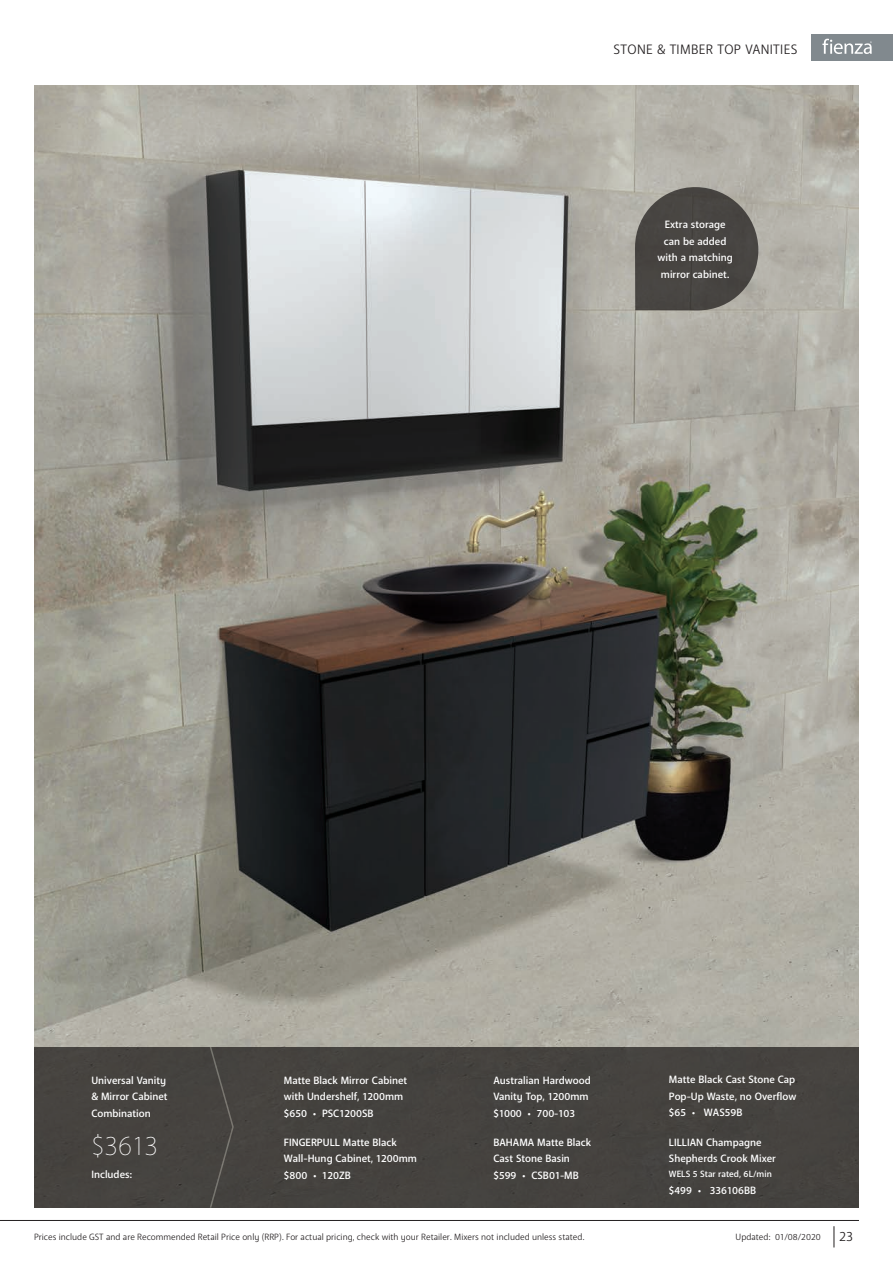
<style>
.page{position:relative;width:893px;height:1263px;background:#fff}
.page>*{position:absolute;margin:0;border:0;box-sizing:border-box;transform-origin:0 0}
.listings{font:100 27px "Anago";color:#fff}
.t1{font:13.5px "Anago";letter-spacing:.025em;color:#231f20}
.listings-2{font:500 10.5px/16.5px "Anago";color:#fff}
.PRICE___CODE{font:500 10.5px/16.5px "Anago";color:#fff;text-align:center}
.t2{font:9px "Anago";color:#231f20}
.listings-3{font:500 9px "Anago";color:#fff}
</style>
<div class="page">
<img style="left:34px;top:85px;width:825px;height:962px">
<div style="left:34px;top:1047px;width:825px;height:161px;background:#45433f"></div>
<svg style="left:209px;top:1045px;width:26px;height:163px"></svg>
<svg style="left:635px;top:187px;width:124px;height:123px"></svg>
<div style="left:811px;top:34px;width:82px;height:27px;background:#81898e"></div>
<svg style="left:822px;top:39px;width:50px;height:15px"></svg>
<svg style="left:834px;top:1226px;width:1px;height:21px"></svg>
<hr style="left:0;top:1220px;width:859px;height:1px;background:#231f20">
<p class="t1" style="left:613px;top:41px;width:185px">STONE &amp; TIMBER TOP VANITIES</p>
<p class="PRICE___CODE" style="left:658px;top:217px;width:77px">Extra storage can be added with a matching mirror cabinet.</p>
<p class="listings-2" style="left:91px;top:1072px;width:78px">Universal Vanity &amp; Mirror Cabinet<br>Combination</p>
<p class="listings" style="left:91px;top:1129px;width:68px">$3613</p>
<p class="listings-2" style="left:91px;top:1166px;width:42px">Includes:</p>
<p class="listings-2" style="left:284px;top:1072px;width:125px">Matte Black Mirror Cabinet with Undershelf, 1200mm $650 • PSC1200SB</p>
<p class="listings-2" style="left:284px;top:1134px;width:135px">FINGERPULL Matte Black<br>Wall-Hung Cabinet, 1200mm $800 • 120ZB</p>
<p class="listings-2" style="left:493px;top:1072px;width:99px">Australian Hardwood<br>Vanity Top, 1200mm $1000 • 700-103</p>
<p class="listings-2" style="left:493px;top:1134px;width:99px">BAHAMA Matte Black<br>Cast Stone Basin $599 • CSB01-MB</p>
<p class="listings-2" style="left:669px;top:1072px;width:129px;text-align:justify">Matte Black Cast Stone Cap Pop-Up Waste, no Overflow $65 • WAS59B</p>
<p class="listings-2" style="left:669px;top:1134px;width:109px">LILLIAN Champagne<br>Shepherds Crook Mixer</p>
<p class="listings-3" style="left:669px;top:1168px;width:104px">WELS 5 Star rated, 6L/min</p>
<p class="listings-2" style="left:669px;top:1182px;width:89px">$499 • 336106BB</p>
<p class="t2" style="left:34px;top:1231px;width:552px">Prices include GST and are Recommended Retail Price only (RRP). For actual pricing, check with your Retailer. Mixers not included unless stated.</p>
<p class="t2" style="left:736px;top:1231px;width:87px">Updated: 01/08/2020</p>
<p class="t1" style="left:839px;top:1227px;width:16px">23</p>
</div>
